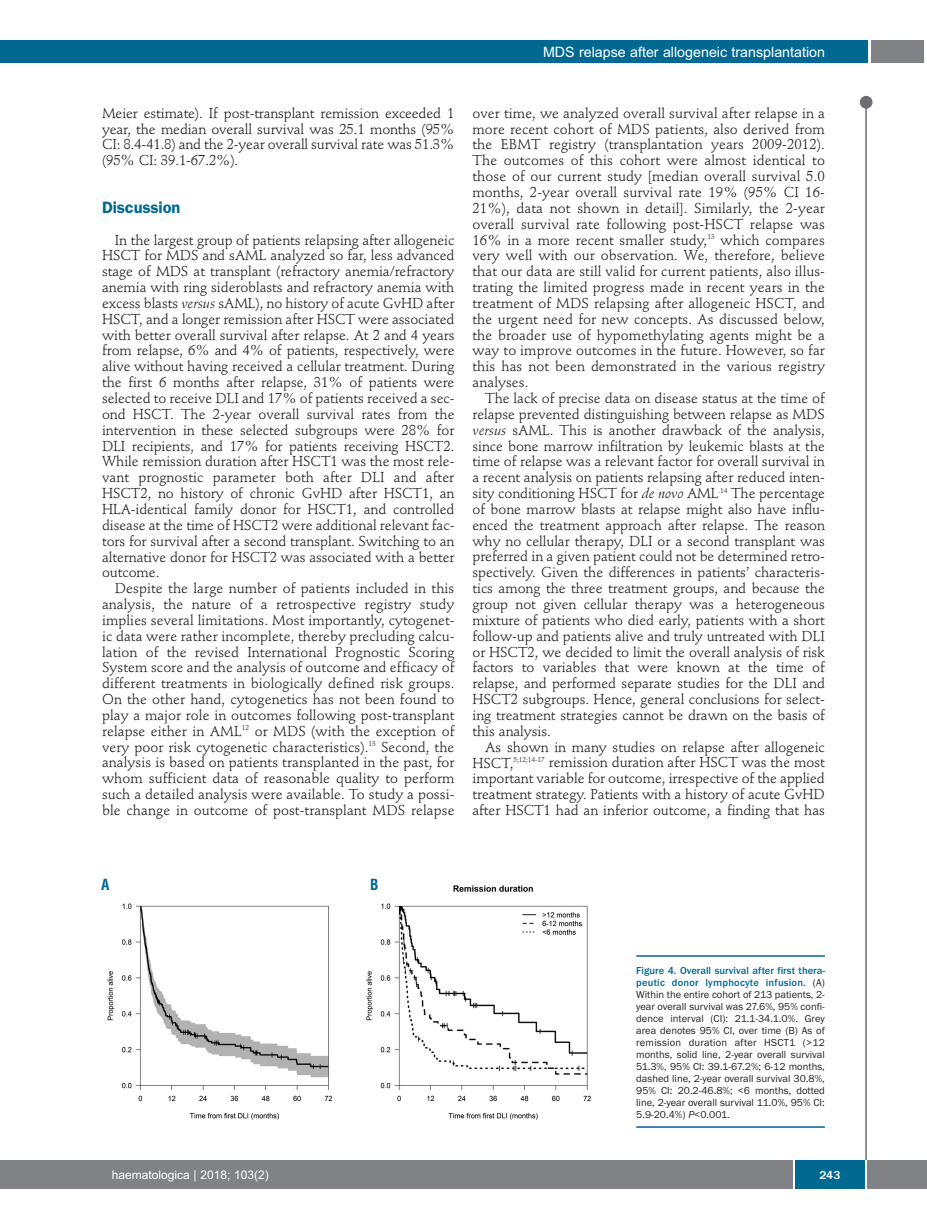
<style>
.page{position:relative;width:927px;height:1225px;background:#fff}
.page>*{position:absolute;margin:0;border:0;box-sizing:border-box;transform-origin:0 0}
.t1{font:600 16.5px "Franklin Gothic";letter-spacing:-.01em;color:#006991}
.t2{font:700 condensed 15px "Helvetica";color:#006991}
.t3{font:14.25px/15.9px "Stempel Schneidler";letter-spacing:-.005em;color:#231f20;text-align:justify}
.t4{font:14.25px "Arial";color:#fff}
.t5{font:12px "Arial";color:#fff}
.t6{font:500 12px "Franklin Gothic";color:#fff}
.t7{font:10.5px/12px "Franklin Gothic";color:#231f20;text-align:justify}
.s1{font-style:italic}
.s2{font-weight:500;color:#006991}
</style>
<div class="page">
<div style="left:860px;top:96px;width:12px;height:13px;background:#6c6d70;border-radius:50%"></div>
<hr style="left:865px;top:98px;width:2px;height:1062px;background:#6c6d70">
<div style="left:871px;top:40px;width:52px;height:22px;background:#808285"></div>
<div style="left:18px;top:40px;width:849px;height:22px;background:#006991"></div>
<div style="left:17px;top:1160px;width:910px;height:28px;background:#808285"></div>
<div style="left:795px;top:1160px;width:70px;height:28px;background:#006991"></div>
<hr style="left:793px;top:1160px;width:2px;height:28px;background:#fff">
<hr style="left:865px;top:1160px;width:2px;height:28px;background:#fff">
<div style="left:0;top:40px;width:19px;height:22px;background:#006991"></div>
<div style="left:0;top:1160px;width:18px;height:28px;background:#808285"></div>
<img style="left:107px;top:885px;width:484px;height:235px">
<hr style="left:636px;top:955px;width:189px;height:1px;background:#006991">
<hr style="left:636px;top:1126px;width:189px;height:1px;background:#006991">
<p class="t4" style="left:543px;top:44px;width:283px">MDS relapse after allogeneic transplantation</p>
<p class="t3" style="left:102px;top:106px;width:354px">Meier estimate). If post-transplant remission exceeded 1 year, the median overall survival was 25.1 months (95% CI: 8.4-41.8) and the 2-year overall survival rate was 51.3% (95% CI: 39.1-67.2%).</p>
<p class="t1" style="left:102px;top:201px;width:80px">Discussion</p>
<p class="t3" style="left:102px;top:233px;width:354px;text-indent:13px">In the largest group of patients relapsing after allogeneic HSCT for MDS and sAML analyzed so far, less advanced stage of MDS at transplant (refractory anemia/refractory anemia with ring sideroblasts and refractory anemia with excess blasts <span class="s1">versus</span> sAML), no history of acute GvHD after HSCT, and a longer remission after HSCT were associated with better overall survival after relapse. At 2 and 4 years from relapse, 6% and 4% of patients, respectively, were alive without having received a cellular treatment. During the first 6 months after relapse, 31% of patients were selected to receive DLI and 17% of patients received a sec&shy;ond HSCT. The 2-year overall survival rates from the intervention in these selected subgroups were 28% for DLI recipients, and 17% for patients receiving HSCT2.<br>While remission duration after HSCT1 was the most rele&shy;vant prognostic parameter both after DLI and after HSCT2, no history of chronic GvHD after HSCT1, an HLA-identical family donor for HSCT1, and controlled disease at the time of HSCT2 were additional relevant fac&shy;tors for survival after a second transplant. Switching to an alternative donor for HSCT2 was associated with a better outcome.</p>
<p class="t3" style="left:102px;top:582px;width:354px;text-indent:13px">Despite the large number of patients included in this analysis, the nature of a retrospective registry study implies several limitations. Most importantly, cytogenet&shy;ic data were rather incomplete, thereby precluding calcu&shy;lation of the revised International Prognostic Scoring System score and the analysis of outcome and efficacy of different treatments in biologically defined risk groups.<br>On the other hand, cytogenetics has not been found to play a major role in outcomes following post-transplant relapse either in AML<sup>12</sup> or MDS (with the exception of very poor risk cytogenetic characteristics).<sup>13</sup> Second, the analysis is based on patients transplanted in the past, for whom sufficient data of reasonable quality to perform such a detailed analysis were available. To study a possi&shy;ble change in outcome of post-transplant MDS relapse</p>
<p class="t3" style="left:472px;top:106px;width:354px">over time, we analyzed overall survival after relapse in a more recent cohort of MDS patients, also derived from the EBMT registry (transplantation years 2009-2012).<br>The outcomes of this cohort were almost identical to those of our current study [median overall survival 5.0 months, 2-year overall survival rate 19% (95% CI 16- 21%), data not shown in detail]. Similarly, the 2-year overall survival rate following post-HSCT relapse was 16% in a more recent smaller study,<sup>13</sup> which compares very well with our observation. We, therefore, believe that our data are still valid for current patients, also illus&shy;trating the limited progress made in recent years in the treatment of MDS relapsing after allogeneic HSCT, and the urgent need for new concepts. As discussed below, the broader use of hypomethylating agents might be a way to improve outcomes in the future. However, so far this has not been demonstrated in the various registry analyses.</p>
<p class="t3" style="left:472px;top:391px;width:354px;text-indent:13px">The lack of precise data on disease status at the time of relapse prevented distinguishing between relapse as MDS <span class="s1">versus</span> sAML. This is another drawback of the analysis, since bone marrow infiltration by leukemic blasts at the time of relapse was a relevant factor for overall survival in a recent analysis on patients relapsing after reduced inten&shy;sity conditioning HSCT for <span class="s1">de novo</span> AML<sup>.14</sup> The percentage of bone marrow blasts at relapse might also have influ&shy;enced the treatment approach after relapse. The reason why no cellular therapy, DLI or a second transplant was preferred in a given patient could not be determined retro&shy;spectively. Given the differences in patients’ characteris&shy;tics among the three treatment groups, and because the group not given cellular therapy was a heterogeneous mixture of patients who died early, patients with a short follow-up and patients alive and truly untreated with DLI or HSCT2, we decided to limit the overall analysis of risk factors to variables that were known at the time of relapse, and performed separate studies for the DLI and HSCT2 subgroups. Hence, general conclusions for select&shy;ing treatment strategies cannot be drawn on the basis of this analysis.</p>
<p class="t3" style="left:472px;top:740px;width:354px;text-indent:13px">As shown in many studies on relapse after allogeneic HSCT,<sup>5;12;14-17</sup> remission duration after HSCT was the most important variable for outcome, irrespective of the applied treatment strategy. Patients with a history of acute GvHD after HSCT1 had an inferior outcome, a finding that has</p>
<p class="t2" style="left:101px;top:876px;width:10px">A</p>
<p class="t2" style="left:370px;top:876px;width:10px">B</p>
<p class="t7" style="left:636px;top:964px;width:190px"><span class="s2">Figure 4. Overall survival after first thera&shy;peutic donor lymphocyte infusion.</span> (A)<br>Within the entire cohort of 213 patients, 2- year overall survival was 27.6%, 95% confi&shy;dence interval (CI): 21.1-34.1.0%. Grey area denotes 95% CI, over time (B) As of remission duration after HSCT1 (&gt;12 months, solid line, 2-year overall survival 51.3%, 95% CI: 39.1-67.2%; 6-12 months, dashed line, 2-year overall survival 30.8%, 95% CI: 20.2-46.8%; &lt;6 months, dotted line, 2-year overall survival 11.0%, 95% CI:<br>5.9-20.4%) <span class="s1">P</span>&lt;0.001.</p>
<p class="t5" style="left:112px;top:1167px;width:158px">haematologica | 2018; 103(2)</p>
<p class="t6" style="left:820px;top:1167px;width:22px">243</p>
</div>
